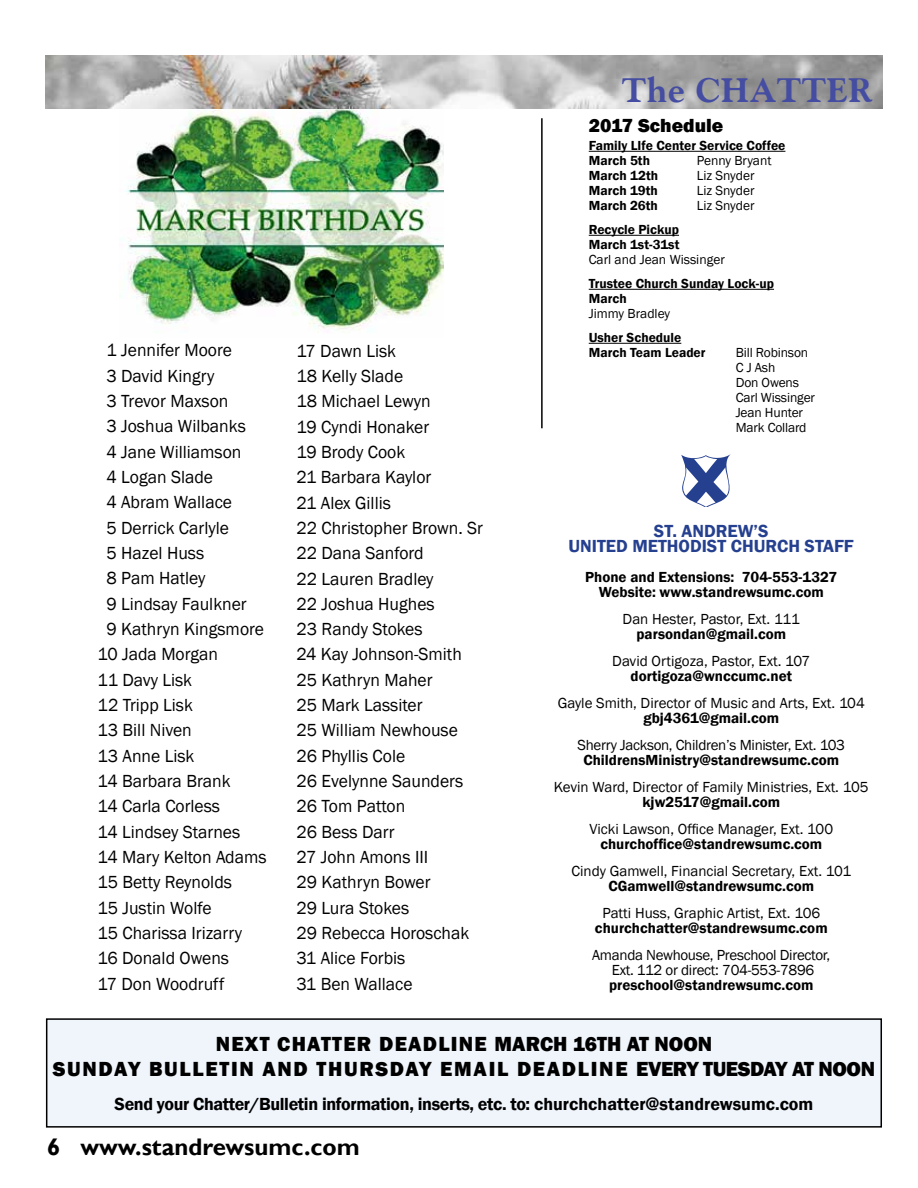
<style>
.page{position:relative;width:918px;height:1188px;background:#fff}
.page>*{position:absolute;margin:0;border:0;box-sizing:border-box;transform-origin:0 0}
.t1{font:800 34.5px "Goudy";letter-spacing:.02em;color:#444da1}
.t2{font:700 24px "Gill Sans";color:#000}
.t3{font:800 21px/25.2px "Franklin Gothic";letter-spacing:.06em;color:#000;text-align:center}
.t4{font:800 19.5px "Franklin Gothic";color:#000}
.t5{font:18px/25.3px "Franklin Gothic";color:#000}
.t6{font:600 18px "Franklin Gothic";letter-spacing:-.02em;color:#000}
.t7{font:600 18px/15px "Franklin Gothic";color:#25408f;text-align:center}
.t8{font:600 15px/15px "Franklin Gothic";color:#000;text-align:center}
.t9{font:15px "Franklin Gothic";color:#000}
.t10{font:15px/15px "Franklin Gothic";letter-spacing:-.02em;color:#000;text-align:center}
.t11{font:600 13.5px/15px "Franklin Gothic";color:#000}
.t12{font:13.5px/15px "Franklin Gothic";letter-spacing:-.01em;color:#000}
</style>
<div class="page">
<img style="left:120px;top:109px;width:324px;height:221px">
<hr style="left:589px;top:151px;width:196px;height:1px;background:#000">
<hr style="left:589px;top:235px;width:90px;height:1px;background:#000">
<hr style="left:589px;top:289px;width:185px;height:1px;background:#000">
<hr style="left:589px;top:343px;width:92px;height:1px;background:#000">
<div style="left:47px;top:1019px;width:834px;height:108px;background:#eff5fb"></div>
<div style="left:46px;top:1018px;width:836px;height:110px;border:2px solid #000"></div>
<svg style="left:682px;top:454px;width:49px;height:53px"></svg>
<img style="left:46px;top:55px;width:836px;height:53px">
<hr style="left:541px;top:118px;width:2px;height:310px;background:#000">
<h1 class="t1" style="left:622px;top:70px;width:252px">The CHATTER</h1>
<p class="t5" style="left:106px;top:338px;width:127px">1 Jennifer Moore</p>
<p class="t5" style="left:106px;top:363px;width:109px">3 David Kingry</p>
<p class="t5" style="left:106px;top:389px;width:123px">3 Trevor Maxson</p>
<p class="t5" style="left:106px;top:414px;width:141px">3 Joshua Wilbanks</p>
<p class="t5" style="left:106px;top:439px;width:137px">4 Jane Williamson</p>
<p class="t5" style="left:106px;top:465px;width:108px">4 Logan Slade</p>
<p class="t5" style="left:106px;top:490px;width:127px">4 Abram Wallace</p>
<p class="t5" style="left:106px;top:515px;width:124px">5 Derrick Carlyle</p>
<p class="t5" style="left:106px;top:541px;width:99px">5 Hazel Huss</p>
<p class="t5" style="left:106px;top:566px;width:101px">8 Pam Hatley</p>
<p class="t5" style="left:106px;top:591px;width:142px">9 Lindsay Faulkner</p>
<p class="t5" style="left:106px;top:617px;width:159px">9 Kathryn Kingsmore</p>
<p class="t5" style="left:98px;top:642px;width:122px">10 Jada Morgan</p>
<p class="t5" style="left:98px;top:667px;width:96px">11 Davy Lisk</p>
<p class="t5" style="left:98px;top:693px;width:97px">12 Tripp Lisk</p>
<p class="t5" style="left:98px;top:718px;width:96px">13 Bill Niven</p>
<p class="t5" style="left:98px;top:743px;width:98px">13 Anne Lisk</p>
<p class="t5" style="left:98px;top:769px;width:134px">14 Barbara Brank</p>
<p class="t5" style="left:98px;top:794px;width:124px">14 Carla Corless</p>
<p class="t5" style="left:98px;top:819px;width:144px">14 Lindsey Starnes</p>
<p class="t5" style="left:98px;top:845px;width:171px">14 Mary Kelton Adams</p>
<p class="t5" style="left:98px;top:870px;width:136px">15 Betty Reynolds</p>
<p class="t5" style="left:98px;top:895px;width:115px">15 Justin Wolfe</p>
<p class="t5" style="left:98px;top:921px;width:146px">15 Charissa Irizarry</p>
<p class="t5" style="left:98px;top:946px;width:133px">16 Donald Owens</p>
<p class="t5" style="left:98px;top:971px;width:128px">17 Don Woodruff</p>
<p class="t5" style="left:296px;top:338px;width:188px">17 Dawn Lisk<br>18 Kelly Slade<br>18 Michael Lewyn<br>19 Cyndi Honaker<br>19 Brody Cook<br>21 Barbara Kaylor<br>21 Alex Gillis<br>22 Christopher Brown. Sr<br>22 Dana Sanford<br>22 Lauren Bradley<br>22 Joshua Hughes<br>23 Randy Stokes<br>24 Kay Johnson-Smith<br>25 Kathryn Maher<br>25 Mark Lassiter<br>25 William Newhouse<br>26 Phyllis Cole<br>26 Evelynne Saunders<br>26 Tom Patton<br>26 Bess Darr<br>27 John Amons III<br>29 Kathryn Bower<br>29 Lura Stokes<br>29 Rebecca Horoschak<br>31 Alice Forbis<br>31 Ben Wallace</p>
<p class="t4" style="left:589px;top:113px;width:136px">2017 Schedule</p>
<p class="t11" style="left:589px;top:138px;width:198px">Family LIfe Center Service Coffee<br>March 5th</p>
<p class="t12" style="left:697px;top:154px;width:76px">Penny Bryant</p>
<p class="t11" style="left:589px;top:168px;width:71px">March 12th</p>
<p class="t12" style="left:697px;top:169px;width:59px">Liz Snyder</p>
<p class="t11" style="left:589px;top:183px;width:71px">March 19th</p>
<p class="t12" style="left:697px;top:184px;width:59px">Liz Snyder</p>
<p class="t11" style="left:589px;top:198px;width:71px">March 26th</p>
<p class="t12" style="left:697px;top:199px;width:59px">Liz Snyder</p>
<p class="t11" style="left:589px;top:222px;width:92px">Recycle Pickup<br>March 1st-31st</p>
<p class="t12" style="left:589px;top:253px;width:138px">Carl and Jean Wissinger</p>
<p class="t11" style="left:589px;top:276px;width:187px">Trustee Church Sunday Lock-up<br>March</p>
<p class="t12" style="left:589px;top:307px;width:83px">Jimmy Bradley</p>
<p class="t11" style="left:589px;top:330px;width:118px">Usher Schedule<br>March Team Leader</p>
<p class="t12" style="left:736px;top:346px;width:81px">Bill Robinson<br>C J Ash<br>Don Owens<br>Carl Wissinger<br>Jean Hunter<br>Mark Collard</p>
<p class="t7" style="left:569px;top:523px;width:287px">ST. ANDREW’S<br>UNITED METHODIST CHURCH STAFF</p>
<p class="t8" style="left:585px;top:569px;width:254px">Phone and Extensions: 704-553-1327<br>Website: www.standrewsumc.com</p>
<p class="t9" style="left:623px;top:609px;width:179px">Dan Hester, Pastor, Ext. 111</p>
<p class="t8" style="left:636px;top:626px;width:151px">parsondan@gmail.com</p>
<p class="t9" style="left:612px;top:651px;width:199px">David Ortigoza, Pastor, Ext. 107</p>
<p class="t8" style="left:631px;top:668px;width:163px">dortigoza@wnccumc.net</p>
<p class="t9" style="left:558px;top:693px;width:309px">Gayle Smith, Director of Music and Arts, Ext. 104</p>
<p class="t8" style="left:643px;top:710px;width:137px">gbj4361@gmail.com</p>
<p class="t10" style="left:578px;top:738px;width:269px">Sherry Jackson, Children’s Minister, Ext. 103</p>
<p class="t8" style="left:583px;top:752px;width:257px">ChildrensMinistry@standrewsumc.com</p>
<p class="t9" style="left:554px;top:777px;width:316px">Kevin Ward, Director of Family Ministries, Ext. 105</p>
<p class="t8" style="left:643px;top:794px;width:139px">kjw2517@gmail.com</p>
<p class="t9" style="left:589px;top:819px;width:245px">Vicki Lawson, Office Manager, Ext. 100</p>
<p class="t8" style="left:600px;top:836px;width:223px">churchoffice@standrewsumc.com</p>
<p class="t9" style="left:571px;top:861px;width:281px">Cindy Gamwell, Financial Secretary, Ext. 101</p>
<p class="t8" style="left:608px;top:878px;width:207px">CGamwell@standrewsumc.com</p>
<p class="t9" style="left:602px;top:903px;width:219px">Patti Huss, Graphic Artist, Ext. 106</p>
<p class="t8" style="left:595px;top:920px;width:234px">churchchatter@standrewsumc.com</p>
<p class="t10" style="left:592px;top:948px;width:240px">Amanda Newhouse, Preschool Director,<br>Ext. 112 or direct: 704-553-7896</p>
<p class="t8" style="left:609px;top:977px;width:206px">preschool@standrewsumc.com</p>
<p class="t3" style="left:53px;top:1032px;width:824px">NEXT CHATTER DEADLINE MARCH 16TH AT NOON<br>SUNDAY BULLETIN AND THURSDAY EMAIL DEADLINE EVERY TUESDAY AT NOON</p>
<p class="t6" style="left:115px;top:1093px;width:700px">Send your Chatter/Bulletin information, inserts, etc. to: churchchatter@standrewsumc.com</p>
<h2 class="t2" style="left:47px;top:1132px;width:314px">6 www.standrewsumc.com</h2>
</div>
